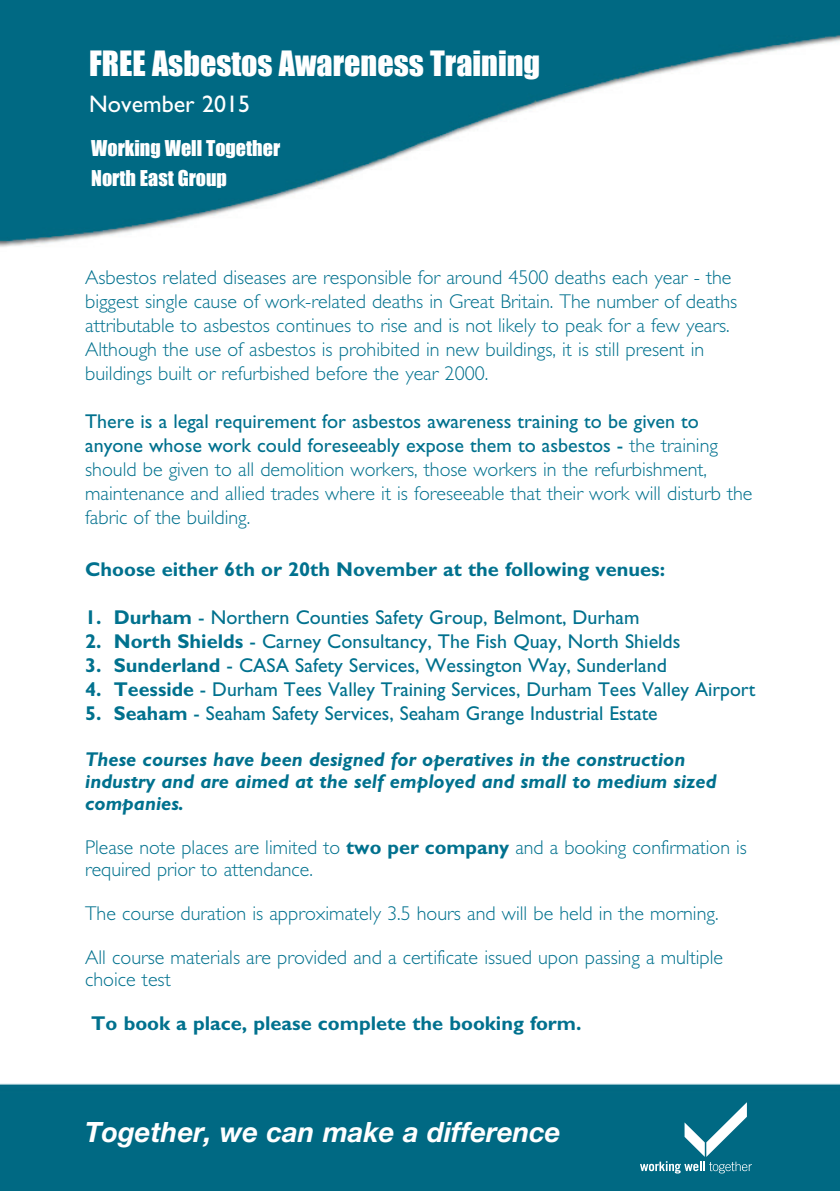
<style>
.page{position:relative;width:840px;height:1191px;background:#fff}
.page>*{position:absolute;margin:0;border:0;box-sizing:border-box;transform-origin:0 0}
.t1{font:32px "Impact";color:#fff}
.t2{font:italic 700 28px "Helvetica Neue LT";color:#fff}
.t3{font:24px "Gill Sans";color:#fff}
.Body_text{font:300 20px/24px "Gill Sans";color:#00718e}
.Body_text-2{font:20px "Gill Sans";color:#00718e}
.Body_text-3{font:italic 700 20px/22px "Gill Sans";color:#00718e}
.Body_text-4{font:700 20px "Gill Sans";color:#00718e}
.t4{font:20px/30px "Impact";color:#fff}
.s1{font-weight:400}
.s2{font-weight:700}
</style>
<div class="page">
<img style="left:0;top:0;width:839px;height:1191px">
<svg style="left:639px;top:1102px;width:112px;height:71px;background:#288096"></svg>
<p class="t1" style="left:89px;top:44px;width:452px">FREE Asbestos Awareness Training</p>
<p class="t3" style="left:89px;top:90px;width:162px">November 2015</p>
<p class="t4" style="left:91px;top:133px;width:190px">Working Well Together<br>North East Group</p>
<p class="Body_text" style="left:85px;top:265px;width:653px">Asbestos related diseases are responsible for around 4500 deaths each year - the biggest single cause of work-related deaths in Great Britain. The number of deaths attributable to asbestos continues to rise and is not likely to peak for a few years.<br>Although the use of asbestos is prohibited in new buildings, it is still present in buildings built or refurbished before the year 2000.</p>
<p class="Body_text" style="left:85px;top:409px;width:668px"><span class="s1">There is a legal requirement for asbestos awareness training to be given to anyone whose work could foreseeably expose them to asbestos -</span> the training should be given to all demolition workers, those workers in the refurbishment, maintenance and allied trades where it is foreseeable that their work will disturb the fabric of the building.</p>
<p class="Body_text-4" style="left:85px;top:557px;width:581px">Choose either 6th or 20th November at the following venues:</p>
<p class="Body_text-2" style="left:85px;top:605px;width:555px"><span class="s2">1. Durham</span> - Northern Counties Safety Group, Belmont, Durham</p>
<p class="Body_text-2" style="left:85px;top:629px;width:596px"><span class="s2">2. North Shields</span> - Carney Consultancy, The Fish Quay, North Shields</p>
<p class="Body_text-2" style="left:85px;top:653px;width:583px"><span class="s2">3. Sunderland</span> - CASA Safety Services, Wessington Way, Sunderland</p>
<p class="Body_text-2" style="left:85px;top:677px;width:671px"><span class="s2">4. Teesside</span> - Durham Tees Valley Training Services, Durham Tees Valley Airport</p>
<p class="Body_text-2" style="left:85px;top:701px;width:573px"><span class="s2">5. Seaham</span> - Seaham Safety Services, Seaham Grange Industrial Estate</p>
<p class="Body_text-3" style="left:85px;top:748px;width:632px">These courses have been designed for operatives in the construction industry and are aimed at the self employed and small to medium sized companies.</p>
<p class="Body_text" style="left:85px;top:836px;width:663px;line-height:22px">Please note places are limited to <span class="s2">two per company</span> and a booking confirmation is required prior to attendance.</p>
<p class="Body_text" style="left:85px;top:901px;width:634px">The course duration is approximately 3.5 hours and will be held in the morning.</p>
<p class="Body_text" style="left:85px;top:946px;width:639px;line-height:22px">All course materials are provided and a certificate issued upon passing a multiple choice test</p>
<p class="Body_text-4" style="left:91px;top:1011px;width:491px">To book a place, please complete the booking form.</p>
<p class="t2" style="left:85px;top:1114px;width:476px">Together, we can make a difference</p>
</div>
